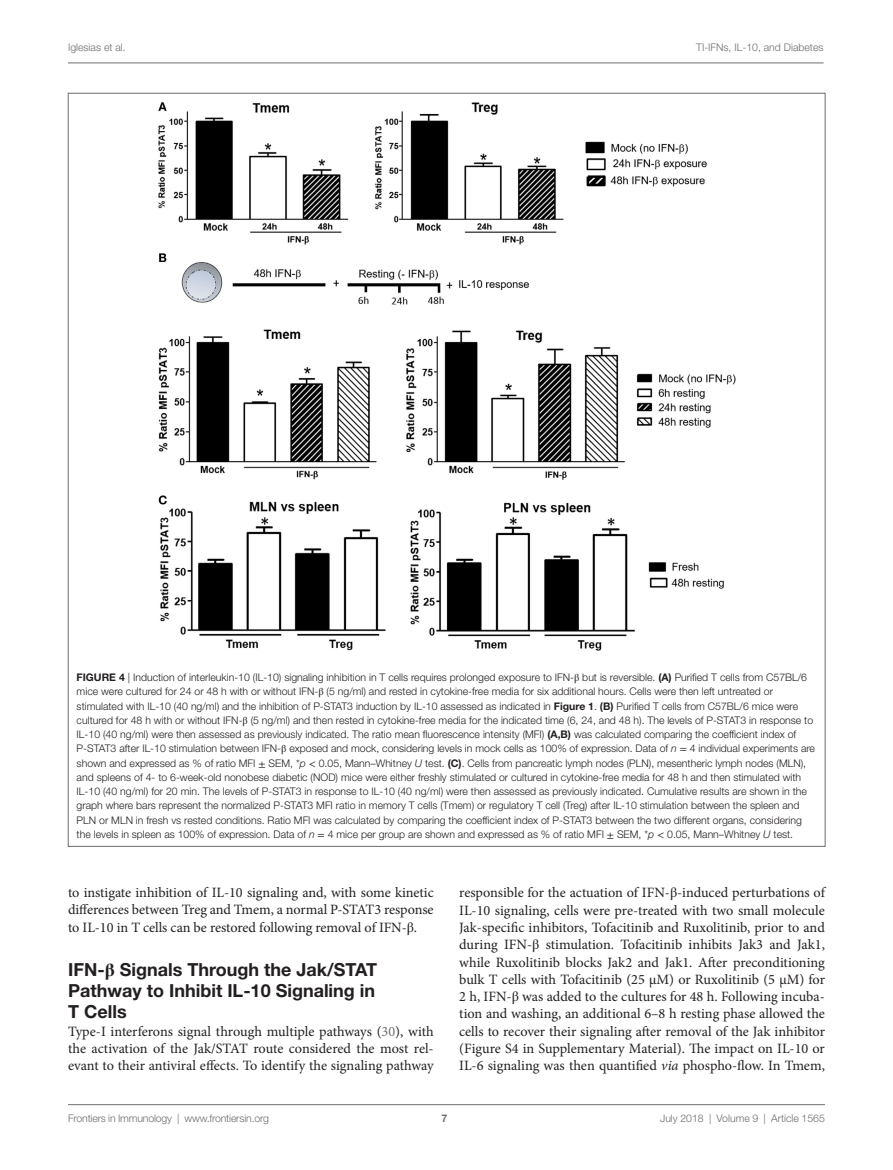
<style>
.page{position:relative;width:893px;height:1170px;background:#fff}
.page>*{position:absolute;margin:0;border:0;box-sizing:border-box;transform-origin:0 0}
.t1{font:700 18px/21px "Helvetica Neue LT Std";color:#231f20;text-align:justify}
.t2{font:14.25px/17.2px "Minion Pro";letter-spacing:-.005em;color:#231f20;text-align:justify}
.t3{font:300 10.5px/14.2px "Helvetica Neue LT Std";color:#231f20}
.t4{font:300 10.5px "Helvetica Neue LT Std";color:#6c6d70}
.t5{font:700 10.5px "Helvetica Neue LT Std";color:#6c6d70}
.s1{font-weight:700}
.s2{font-family:"STIX General";font-weight:400}
.s3{font-style:italic}
.s4{font-family:"STIX General"}
.s5{color:#6c6d70}
</style>
<div class="page">
<img style="left:158px;top:102px;width:578px;height:549px">
<hr style="left:68px;top:1104px;width:757px;height:1px;background:#6c6d70">
<hr style="left:68px;top:63px;width:755px;height:1px;background:#6c6d70">
<p class="t4" style="left:68px;top:41px;width:59px">Iglesias et al.</p>
<p class="t4" style="left:696px;top:41px;width:129px">TI-IFNs, IL-10, and Diabetes</p>
<p class="t3" style="left:77px;top:670px;width:740px"><span class="s1">Figure 4</span> | Induction of interleukin-10 (IL-10) signaling inhibition in T cells requires prolonged exposure to IFN-<span class="s2">β</span> but is reversible. <span class="s1">(A)</span> Purified T cells from C57BL/6 mice were cultured for 24 or 48 h with or without IFN-<span class="s2">β</span> (5 ng/ml) and rested in cytokine-free media for six additional hours. Cells were then left untreated or stimulated with IL-10 (40 ng/ml) and the inhibition of P-STAT3 induction by IL-10 assessed as indicated in <span class="s1">Figure 1</span>. <span class="s1">(B)</span> Purified T cells from C57BL/6 mice were cultured for 48 h with or without IFN-<span class="s2">β</span> (5 ng/ml) and then rested in cytokine-free media for the indicated time (6, 24, and 48 h). The levels of P-STAT3 in response to IL-10 (40 ng/ml) were then assessed as previously indicated. The ratio mean fluorescence intensity (MFI) <span class="s1">(A,B)</span> was calculated comparing the coefficient index of P-STAT3 after IL-10 stimulation between IFN-<span class="s2">β</span> exposed and mock, considering levels in mock cells as 100% of expression. Data of <span class="s3">n</span> <span class="s2">=</span> 4 individual experiments are shown and expressed as % of ratio MFI <span class="s2">±</span> SEM, *<span class="s3">p</span> <span class="s2">&lt;</span> 0.05, Mann–Whitney <span class="s3">U</span> test. <span class="s1">(C)</span>. Cells from pancreatic lymph nodes (PLN), mesentheric lymph nodes (MLN), and spleens of 4- to 6-week-old nonobese diabetic (NOD) mice were either freshly stimulated or cultured in cytokine-free media for 48 h and then stimulated with IL-10 (40 ng/ml) for 20 min. The levels of P-STAT3 in response to IL-10 (40 ng/ml) were then assessed as previously indicated. Cumulative results are shown in the graph where bars represent the normalized P-STAT3 MFI ratio in memory T cells (Tmem) or regulatory T cell (Treg) after IL-10 stimulation between the spleen and PLN or MLN in fresh vs rested conditions. Ratio MFI was calculated by comparing the coefficient index of P-STAT3 between the two different organs, considering the levels in spleen as 100% of expression. Data of <span class="s3">n</span> <span class="s2">=</span> 4 mice per group are shown and expressed as % of ratio MFI <span class="s2">±</span> SEM, *<span class="s3">p</span> <span class="s2">&lt;</span> 0.05, Mann–Whitney <span class="s3">U</span> test.</p>
<h2 class="t2" style="left:68px;top:883px;width:367px">to instigate inhibition of IL-10 signaling and, with some kinetic differences between Treg and Tmem, a normal P-STAT3 response to IL-10 in T cells can be restored following removal of IFN-<span class="s4">β</span>.</h2>
<h1 class="t1" style="left:68px;top:958px;width:311px">IFN-<span class="s4">β</span> Signals Through the Jak/STAT Pathway to Inhibit IL-10 Signaling in T Cells</h1>
<h2 class="t2" style="left:68px;top:1022px;width:367px">Type-I interferons signal through multiple pathways (<span class="s5">30</span>), with the activation of the Jak/STAT route considered the most rel&shy;evant to their antiviral effects. To identify the signaling pathway</h2>
<p class="t2" style="left:459px;top:884px;width:367px">responsible for the actuation of IFN-<span class="s4">β</span>-induced perturbations of IL-10 signaling, cells were pre-treated with two small molecule Jak-specific inhibitors, Tofacitinib and Ruxolitinib, prior to and during IFN-<span class="s4">β</span> stimulation. Tofacitinib inhibits Jak3 and Jak1, while Ruxolitinib blocks Jak2 and Jak1. After preconditioning bulk T cells with Tofacitinib (25 µM) or Ruxolitinib (5 µM) for 2 h, IFN-<span class="s4">β</span> was added to the cultures for 48 h. Following incuba&shy;tion and washing, an additional 6–8 h resting phase allowed the cells to recover their signaling after removal of the Jak inhibitor (Figure S4 in Supplementary Material). The impact on IL-10 or IL-6 signaling was then quantified <span class="s3">via</span> phospho-flow. In Tmem,</p>
<p class="t4" style="left:68px;top:1111px;width:203px">Frontiers in Immunology | www.frontiersin.org</p>
<p class="t4" style="left:660px;top:1111px;width:166px">July 2018 | Volume 9 | Article 1565</p>
<p class="t5" style="left:441px;top:1111px;width:7px">7</p>
</div>
